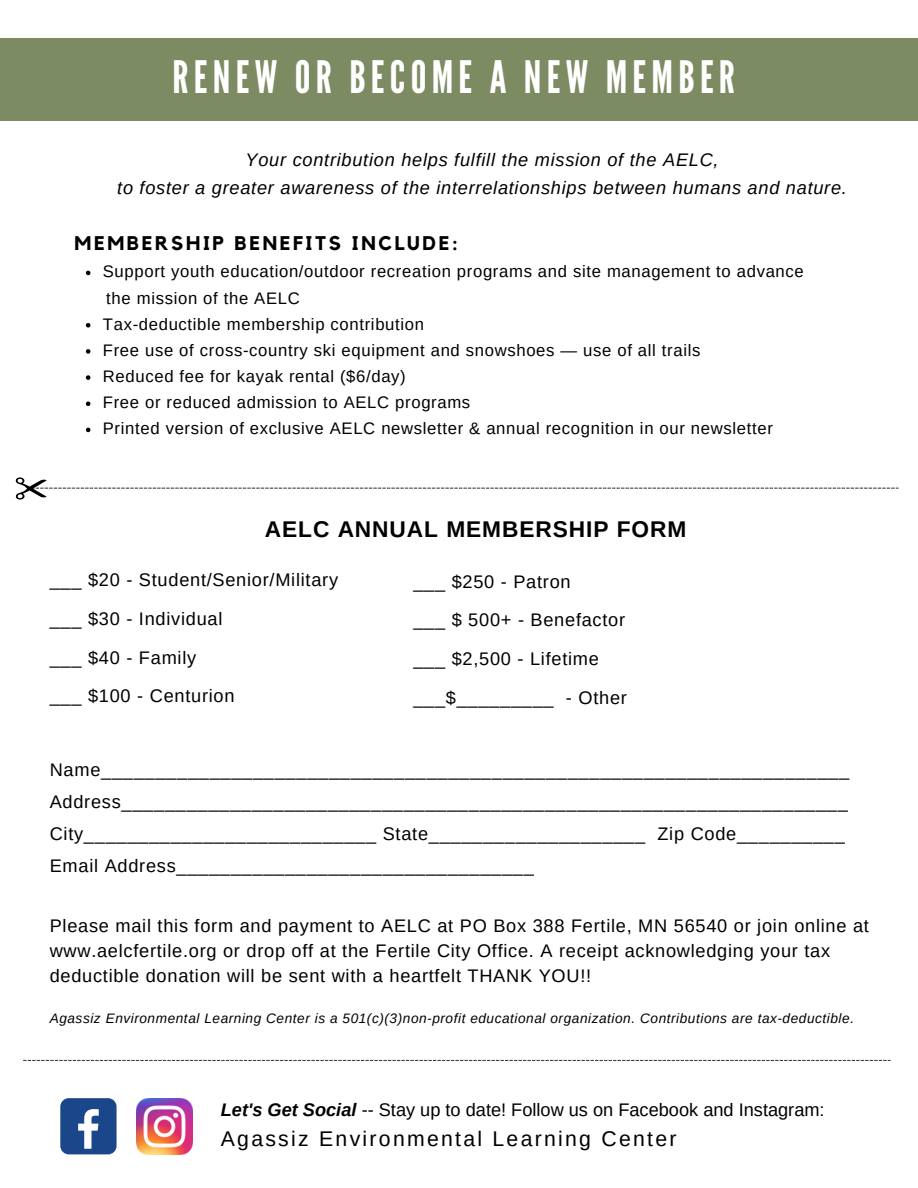
<style>
.page{position:relative;width:918px;height:1188px;background:#fff}
.page>*{position:absolute;margin:0;border:0;box-sizing:border-box;transform-origin:0 0}
.t1{font:44.7px "League Gothic";letter-spacing:.12em;color:#fff}
.t2{font:700 22.8px "Arimo";letter-spacing:.04em;color:#000}
.t3{font:21.3px "Arimo";letter-spacing:.105em;color:#000}
.t4{font:700 19.65px "Kollektif";letter-spacing:.135em;color:#000}
.t5{font:18.15px/38.7px "Arimo";letter-spacing:.04em;color:#000}
.t6{font:italic 18.15px/28.5px "Arimo";letter-spacing:.04em;color:#000;text-align:center}
.t7{font:18.15px "Arimo";color:#000}
.t8{font:16.65px/26.1px "Arimo";letter-spacing:.04em;color:#000}
.t9{font:italic 13.65px "Arimo";letter-spacing:.04em;color:#000}
.s1{font-weight:700;font-style:italic}
</style>
<div class="page">
<div style="left:0;top:38px;width:918px;height:82px;background:#7d8b62"></div>
<svg style="left:15px;top:477px;width:884px;height:23px"></svg>
<svg style="left:23px;top:1060px;width:868px;height:1px"></svg>
<div style="left:60px;top:1098px;width:57px;height:56px;background:#1a4789;border-radius:9px"></div>
<svg style="left:78px;top:1109px;width:21px;height:40px"></svg>
<img style="left:136px;top:1098px;width:57px;height:56px">
<svg style="left:86px;top:271px;width:4px;height:4px"></svg>
<svg style="left:86px;top:323px;width:4px;height:5px"></svg>
<svg style="left:86px;top:349px;width:4px;height:5px"></svg>
<svg style="left:86px;top:375px;width:4px;height:5px"></svg>
<svg style="left:86px;top:401px;width:4px;height:5px"></svg>
<svg style="left:86px;top:428px;width:4px;height:4px"></svg>
<h1 class="t1" style="left:173px;top:51px;width:564px">RENEW OR BECOME A NEW MEMBER</h1>
<p class="t6" style="left:117px;top:145px;width:731px">Your contribution helps fulfill the mission of the AELC,<br>to foster a greater awareness of the interrelationships between humans and nature.</p>
<p class="t4" style="left:75px;top:234px;width:385px">MEMBERSHIP BENEFITS INCLUDE:</p>
<p class="t8" style="left:103px;top:259px;width:703px">Support youth education/outdoor recreation programs and site management to advance</p>
<p class="t8" style="left:103px;top:311px;width:672px">Tax-deductible membership contribution<br>Free use of cross-country ski equipment and snowshoes — use of all trails Reduced fee for kayak rental ($6/day)<br>Free or reduced admission to AELC programs<br>Printed version of exclusive AELC newsletter &amp; annual recognition in our newsletter</p>
<p class="t8" style="left:106px;top:285px;width:195px">the mission of the AELC</p>
<p class="t2" style="left:265px;top:517px;width:423px">AELC ANNUAL MEMBERSHIP FORM</p>
<p class="t5" style="left:50px;top:561px;width:290px">___ $20 - Student/Senior/Military ___ $30 - Individual<br>___ $40 - Family<br>___ $100 - Centurion</p>
<p class="t5" style="left:413px;top:562px;width:215px">___ $250 - Patron<br>___ $ 500+ - Benefactor ___ $2,500 - Lifetime ___$_________ - Other</p>
<p class="t5" style="left:50px;top:754px;width:801px;line-height:31.8px">Name_____________________________________________________________________ Address___________________________________________________________________ City___________________________ State____________________ Zip Code__________ Email Address_________________________________</p>
<p class="t5" style="left:50px;top:913px;width:821px;line-height:25px">Please mail this form and payment to AELC at PO Box 388 Fertile, MN 56540 or join online at www.aelcfertile.org or drop off at the Fertile City Office. A receipt acknowledging your tax deductible donation will be sent with a heartfelt THANK YOU!!</p>
<p class="t9" style="left:50px;top:1011px;width:806px">Agassiz Environmental Learning Center is a 501(c)(3)non-profit educational organization. Contributions are tax-deductible.</p>
<p class="t7" style="left:221px;top:1100px;width:605px"><span class="s1">Let's Get Social</span> -- Stay up to date! Follow us on Facebook and Instagram:</p>
<p class="t3" style="left:221px;top:1126px;width:457px">Agassiz Environmental Learning Center</p>
</div>
